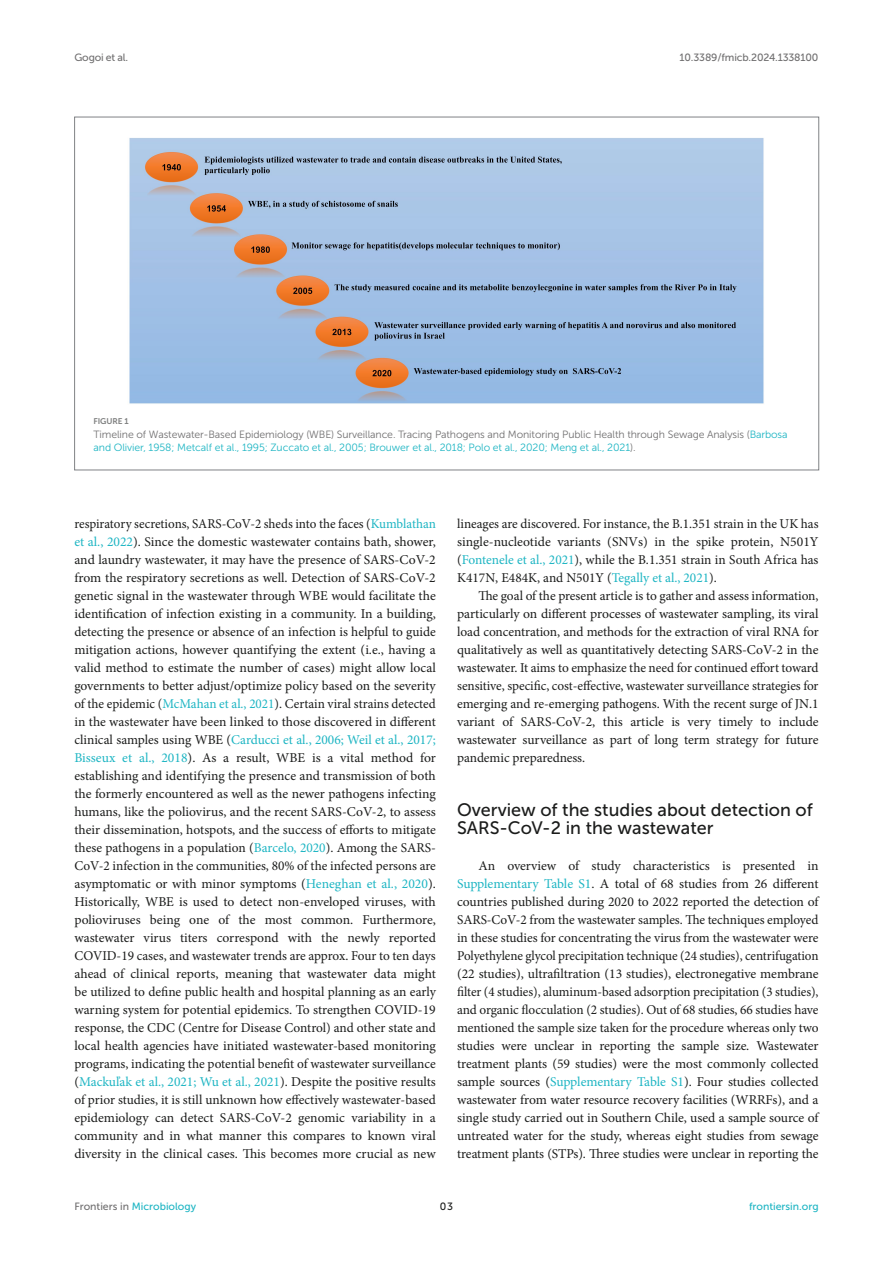
<style>
.page{position:relative;width:893px;height:1263px;background:#fff}
.page>*{position:absolute;margin:0;border:0;box-sizing:border-box;transform-origin:0 0}
.HEAD_2{font:18px/18px "Museo Sans 500";color:#1b1c1b}
.TEXT{font:13.5px/18px "Minion Pro";color:#1b1c1b;text-align:justify}
.TEXT_FLUSH{font:13.5px/18px "Minion Pro";letter-spacing:-.005em;color:#1b1c1b;text-align:justify}
.FIG_LEG{font:10.5px/13.5px "Museo Sans 300";letter-spacing:-.01em;color:#706f70}
.t1{font:10.5px "Museo Sans 500";color:#1db5c3}
.t2{font:10.5px "Museo Sans 500";letter-spacing:-.015em;color:#706f70}
.t3{font:10.5px "Museo Sans 500";color:#1b1c1b}
.FIG_HD{font:8.25px "Museo Sans 700";letter-spacing:-.01em;color:#7e7f7f}
.s1{color:#1db5c3}
.s2{color:#706f70}
</style>
<div class="page">
<img style="left:129px;top:138px;width:635px;height:266px">
<p class="t2" style="left:74px;top:51px;width:55px">Gogoi et al.</p>
<p class="t2" style="left:680px;top:51px;width:140px">10.3389/fmicb.2024.1338100</p>
<p class="FIG_HD" style="left:94px;top:417px;width:37px">FIGURE 1</p>
<p class="FIG_LEG" style="left:94px;top:427px;width:696px">Timeline of Wastewater-Based Epidemiology (WBE) Surveillance. Tracing Pathogens and Monitoring Public Health through Sewage Analysis (<span class="s1">Barbosa and Olivier, 1958; Metcalf et al., 1995; Zuccato et al., 2005; Brouwer et al., 2018; Polo et al., 2020; Meng et al., 2021</span>).</p>
<p class="TEXT" style="left:74px;top:515px;width:363px">respiratory secretions, SARS-CoV-2 sheds into the faces (<span class="s1">Kumblathan et al., 2022</span>). Since the domestic wastewater contains bath, shower, and laundry wastewater, it may have the presence of SARS-CoV-2 from the respiratory secretions as well. Detection of SARS-CoV-2 genetic signal in the wastewater through WBE would facilitate the identification of infection existing in a community. In a building, detecting the presence or absence of an infection is helpful to guide mitigation actions, however quantifying the extent (i.e., having a valid method to estimate the number of cases) might allow local governments to better adjust/optimize policy based on the severity of the epidemic (<span class="s1">McMahan et al., 2021</span>). Certain viral strains detected in the wastewater have been linked to those discovered in different clinical samples using WBE (<span class="s1">Carducci et al., 2006; Weil et al., 2017; Bisseux et al., 2018</span>). As a result, WBE is a vital method for establishing and identifying the presence and transmission of both the formerly encountered as well as the newer pathogens infecting humans, like the poliovirus, and the recent SARS-CoV-2, to assess their dissemination, hotspots, and the success of efforts to mitigate these pathogens in a population (<span class="s1">Barcelo, 2020</span>). Among the SARS-CoV-2 infection in the communities, 80% of the infected persons are asymptomatic or with minor symptoms (<span class="s1">Heneghan et al., 2020</span>).<br>Historically, WBE is used to detect non-enveloped viruses, with polioviruses being one of the most common. Furthermore, wastewater virus titers correspond with the newly reported COVID-19 cases, and wastewater trends are approx. Four to ten days ahead of clinical reports, meaning that wastewater data might be utilized to define public health and hospital planning as an early warning system for potential epidemics. To strengthen COVID-19 response, the CDC (Centre for Disease Control) and other state and local health agencies have initiated wastewater-based monitoring programs, indicating the potential benefit of wastewater surveillance (<span class="s1">Mackuľak et al., 2021; Wu et al., 2021</span>). Despite the positive results of prior studies, it is still unknown how effectively wastewater-based epidemiology can detect SARS-CoV-2 genomic variability in a community and in what manner this compares to known viral diversity in the clinical cases. This becomes more crucial as new</p>
<p class="TEXT" style="left:457px;top:515px;width:363px">lineages are discovered. For instance, the B.1.351 strain in the UK has single-nucleotide variants (SNVs) in the spike protein, N501Y (<span class="s1">Fontenele et al., 2021</span>), while the B.1.351 strain in South Africa has K417N, E484K, and N501Y (<span class="s1">Tegally et al., 2021</span>).</p>
<p class="TEXT" style="left:457px;top:587px;width:363px;text-indent:21px">The goal of the present article is to gather and assess information, particularly on different processes of wastewater sampling, its viral load concentration, and methods for the extraction of viral RNA for qualitatively as well as quantitatively detecting SARS-CoV-2 in the wastewater. It aims to emphasize the need for continued effort toward sensitive, specific, cost-effective, wastewater surveillance strategies for emerging and re-emerging pathogens. With the recent surge of JN.1 variant of SARS-CoV-2, this article is very timely to include wastewater surveillance as part of long term strategy for future pandemic preparedness.</p>
<p class="HEAD_2" style="left:457px;top:801px;width:357px">Overview of the studies about detection of<br>SARS-CoV-2 in the wastewater</p>
<p class="TEXT_FLUSH" style="left:457px;top:857px;width:363px;text-indent:21px">An overview of study characteristics is presented in <span class="s1">Supplementary Table S1</span>. A total of 68 studies from 26 different countries published during 2020 to 2022 reported the detection of SARS-CoV-2 from the wastewater samples. The techniques employed in these studies for concentrating the virus from the wastewater were Polyethylene glycol precipitation technique (24 studies), centrifugation (22 studies), ultrafiltration (13 studies), electronegative membrane filter (4 studies), aluminum-based adsorption precipitation (3 studies), and organic flocculation (2 studies). Out of 68 studies, 66 studies have mentioned the sample size taken for the procedure whereas only two studies were unclear in reporting the sample size. Wastewater treatment plants (59 studies) were the most commonly collected sample sources (<span class="s1">Supplementary Table S1</span>). Four studies collected wastewater from water resource recovery facilities (WRRFs), and a single study carried out in Southern Chile, used a sample source of untreated water for the study, whereas eight studies from sewage treatment plants (STPs). Three studies were unclear in reporting the</p>
<p class="t1" style="left:74px;top:1200px;width:123px"><span class="s2">Frontiers in</span> Microbiology</p>
<p class="t3" style="left:440px;top:1200px;width:15px">03</p>
<p class="t1" style="left:749px;top:1200px;width:71px">frontiersin.org</p>
</div>
